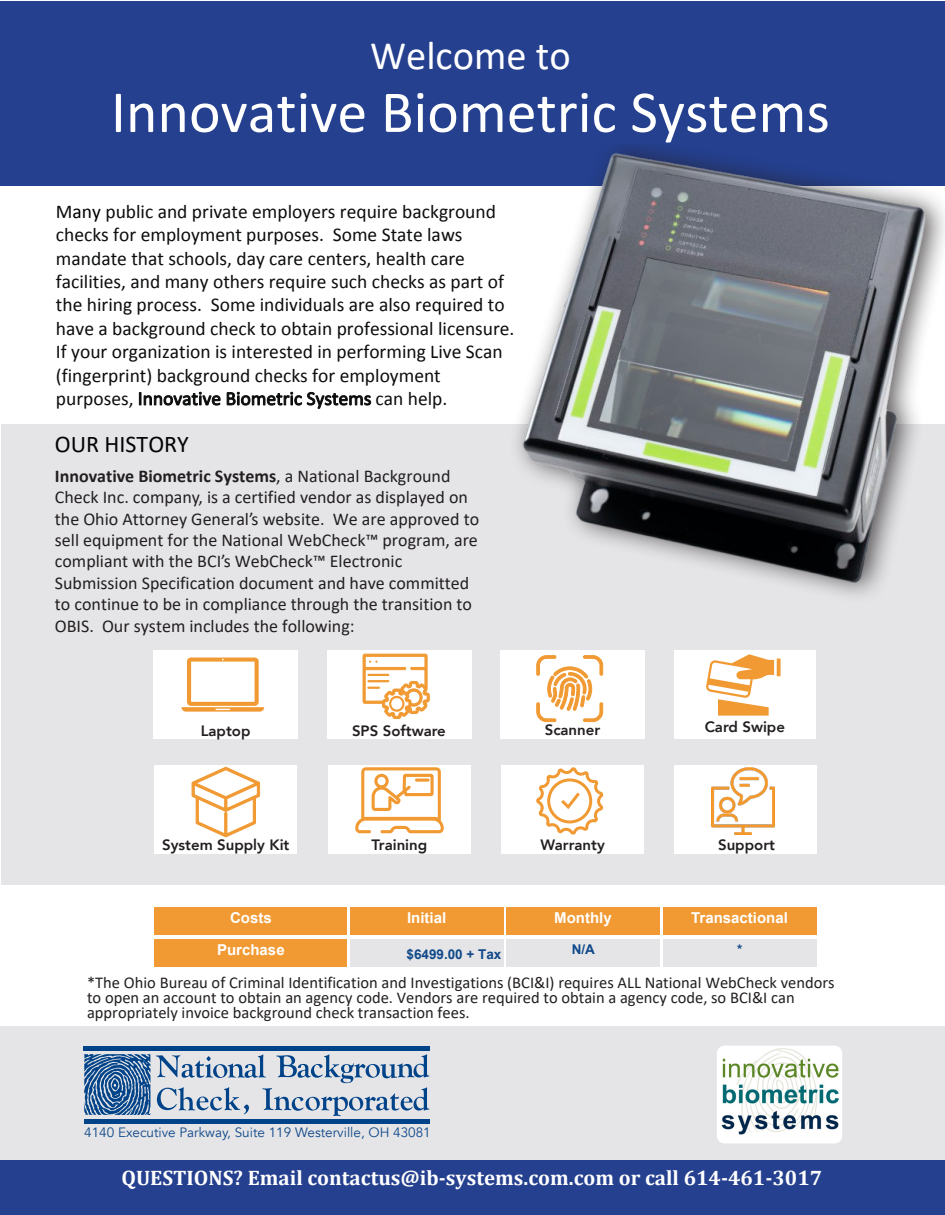
<style>
.page{position:relative;width:945px;height:1215px;background:#fff}
.page>*{position:absolute;margin:0;border:0;box-sizing:border-box;transform-origin:0 0}
.t1{font:60px "Calibri";color:#fff}
.t2{font:40.5px "Calibri";color:#fff}
.t3{font:24px "Calibri";color:#020304}
.t4{font:700 21px "Cambria";color:#fff}
.t5{font:19.5px/23.4px "Calibri";color:#0c0d0e}
.t6{font:18px/21.5px "Calibri";color:#231f20}
.t7{font:16.5px/15px "Calibri";color:#231f20}
.t8{font:800 15px "Avenir";color:#231f20}
.t9{font:700 15px "Arial";color:#fff}
.t10{font:13.5px "Avenir";color:#10498a}
.t11{font:700 13.5px "Arial";color:#10498a}
.s1{color:#0a0b0c}
.s2{color:#000}
.s3{font-weight:700}
.s4{font-style:inherit}
</style>
<div class="page">
<div style="left:663px;top:907px;width:153px;height:28px;background:#f19a33"></div>
<div style="left:350px;top:907px;width:153px;height:28px;background:#f19a33"></div>
<div style="left:506px;top:907px;width:154px;height:28px;background:#f19a33"></div>
<div style="left:0;top:1027px;width:945px;height:188px;background:#e2e2e4"></div>
<div style="left:0;top:1160px;width:945px;height:55px;background:#25408f"></div>
<div style="left:0;top:1px;width:945px;height:185px;background:#25408f"></div>
<div style="left:1px;top:424px;width:944px;height:460px;background:#e2e2e4"></div>
<div style="left:155px;top:765px;width:142px;height:89px;background:#fff"></div>
<img style="left:518px;top:146px;width:427px;height:449px">
<div style="left:328px;top:765px;width:142px;height:89px;background:#fff"></div>
<div style="left:502px;top:765px;width:142px;height:89px;background:#fff"></div>
<div style="left:674px;top:765px;width:142px;height:89px;background:#fff"></div>
<img style="left:712px;top:768px;width:63px;height:67px">
<div style="left:153px;top:651px;width:145px;height:88px;background:#fff"></div>
<div style="left:327px;top:651px;width:145px;height:88px;background:#fff"></div>
<div style="left:500px;top:651px;width:145px;height:88px;background:#fff"></div>
<div style="left:674px;top:651px;width:141px;height:88px;background:#fff"></div>
<svg style="left:181px;top:658px;width:83px;height:54px"></svg>
<svg style="left:362px;top:653px;width:68px;height:66px"></svg>
<svg style="left:706px;top:654px;width:75px;height:62px"></svg>
<svg style="left:355px;top:767px;width:89px;height:66px"></svg>
<div style="left:506px;top:939px;width:154px;height:28px;background:#e2e2e4"></div>
<div style="left:663px;top:939px;width:153px;height:28px;background:#e2e2e4"></div>
<div style="left:155px;top:939px;width:192px;height:28px;background:#f19a33"></div>
<div style="left:350px;top:939px;width:153px;height:28px;background:#e2e2e4"></div>
<div style="left:155px;top:907px;width:192px;height:28px;background:#f19a33"></div>
<div style="left:717px;top:1046px;width:125px;height:97px;background:#fff;border-radius:8px"></div>
<img style="left:721px;top:1049px;width:118px;height:86px">
<hr style="left:84px;top:1046px;width:346px;height:4px;background:#004389">
<div style="left:84px;top:1119px;width:346px;height:5px;background:#004389"></div>
<svg style="left:84px;top:1054px;width:345px;height:62px"></svg>
<svg style="left:191px;top:766px;width:69px;height:72px"></svg>
<svg style="left:536px;top:655px;width:68px;height:180px"></svg>
<p class="t2" style="left:370px;top:27px;width:202px">Welcome to</p>
<p class="t1" style="left:111px;top:70px;width:721px">Innovative Biometric Systems</p>
<p class="t5" style="left:56px;top:199px;width:460px"><span class="s1">M</span><span class="s2">any</span> public and private employers require background checks for employment purposes. Some State laws mandate that schools, day care centers, health care facilities, and many others require such checks as part of the hiring process. Some individuals are also required to have a background check to obtain professional licensure.<br>If your organization is interested in performing Live Scan (fingerprint) background checks for employment purposes, Innovative Biometric Systems can help.</p>
<p class="t3" style="left:55px;top:427px;width:136px">OUR HISTORY</p>
<p class="t6" style="left:55px;top:464px;width:426px"><span class="s3">Innovative Biometric Systems</span>, a National Background Check Inc. company, is a certified vendor as displayed on the Ohio Attorney General’s website. We are approved to sell equipment for the National WebCheck™ program, are compliant with the BCI’s WebCheck™ Electronic Submission Specification document and have committed to continue to be in compliance through the transition to OBIS. Our system includes the following:</p>
<p class="t8" style="left:201px;top:719px;width:51px">Laptop</p>
<p class="t8" style="left:352px;top:719px;width:95px">SPS Software</p>
<p class="t8" style="left:545px;top:719px;width:57px">Scanner</p>
<p class="t8" style="left:705px;top:716px;width:82px">Card Swipe</p>
<p class="t8" style="left:162px;top:833px;width:129px">System Supply Kit</p>
<p class="t8" style="left:372px;top:833px;width:57px">Training</p>
<p class="t8" style="left:718px;top:833px;width:58px">Support</p>
<p class="t8" style="left:541px;top:833px;width:66px">Warranty</p>
<p class="t9" style="left:230px;top:908px;width:43px">Costs</p>
<p class="t9" style="left:407px;top:908px;width:41px">Initial</p>
<p class="t11" style="left:407px;top:945px;width:96px">$6499.00 <span class="s4">+ Tax</span></p>
<p class="t11" style="left:572px;top:941px;width:25px">N/A</p>
<p class="t11" style="left:737px;top:941px;width:7px">*</p>
<p class="t9" style="left:554px;top:908px;width:59px">Monthly</p>
<p class="t9" style="left:691px;top:908px;width:98px">Transactional</p>
<p class="t9" style="left:217px;top:940px;width:69px">Purchase</p>
<p class="t7" style="left:87px;top:975px;width:749px">*The Ohio Bureau of Criminal Identification and Investigations (BCI&amp;I) requires ALL National WebCheck vendors to open an account to obtain an agency code. Vendors are required to obtain a agency code, so BCI&amp;I can appropriately invoice background check transaction fees.</p>
<p class="t10" style="left:84px;top:1124px;width:348px">4140 Executive Parkway, Suite 119 Westerville, OH 43081</p>
<p class="t4" style="left:121px;top:1163px;width:702px">QUESTIONS? Email contactus@ib-systems.com.com or call 614-461-3017</p>
</div>
